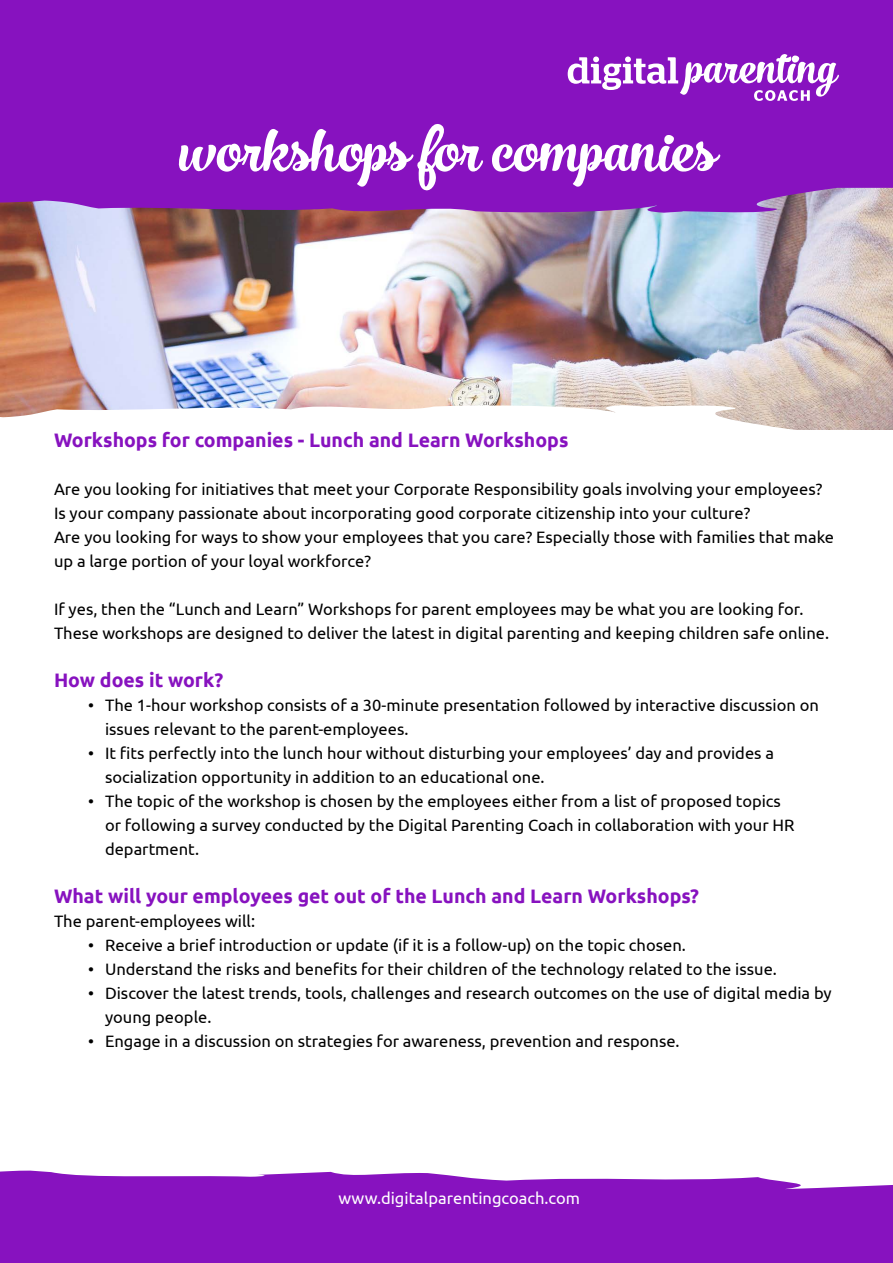
<style>
.page{position:relative;width:893px;height:1263px;background:#fff}
.page>*{position:absolute;margin:0;border:0;box-sizing:border-box;transform-origin:0 0}
.t1{font:57px "No.Seven";color:#fff}
.t2{font:700 19.5px "Ubuntu";color:#8712bf}
.t3{font:16.5px/24px "Ubuntu";color:#000}
.t4{font:16.5px "Ubuntu";color:#fff}
</style>
<div class="page">
<img style="left:0;top:217px;width:893px;height:184px">
<svg style="left:0;top:401px;width:893px;height:29px"></svg>
<div style="left:0;top:0;width:893px;height:217px;background:#8712bf"></div>
<svg style="left:0;top:1170px;width:893px;height:93px;background:#9025c4"></svg>
<svg style="left:568px;top:52px;width:271px;height:49px"></svg>
<h1 class="t1" style="left:178px;top:118px;width:539px">workshops for companies</h1>
<p class="t2" style="left:54px;top:428px;width:516px">Workshops for companies - Lunch and Learn Workshops</p>
<p class="t3" style="left:54px;top:477px;width:782px">Are you looking for initiatives that meet your Corporate Responsibility goals involving your employees?<br>Is your company passionate about incorporating good corporate citizenship into your culture?<br>Are you looking for ways to show your employees that you care? Especially those with families that make up a large portion of your loyal workforce?</p>
<p class="t3" style="left:54px;top:597px;width:777px">If yes, then the “Lunch and Learn” Workshops for parent employees may be what you are looking for.<br>These workshops are designed to deliver the latest in digital parenting and keeping children safe online.</p>
<p class="t2" style="left:54px;top:668px;width:171px">How does it work?</p>
<p class="t3" style="left:105px;top:693px;width:715px;text-indent:-17px">• The 1-hour workshop consists of a 30-minute presentation followed by interactive discussion on issues relevant to the parent-employees.</p>
<p class="t3" style="left:105px;top:741px;width:670px;text-indent:-17px">• It fits perfectly into the lunch hour without disturbing your employees’ day and provides a socialization opportunity in addition to an educational one.</p>
<p class="t3" style="left:105px;top:789px;width:691px;text-indent:-17px">• The topic of the workshop is chosen by the employees either from a list of proposed topics or following a survey conducted by the Digital Parenting Coach in collaboration with your HR department.</p>
<p class="t2" style="left:54px;top:884px;width:647px">What will your employees get out of the Lunch and Learn Workshops?</p>
<p class="t3" style="left:54px;top:909px;width:203px">The parent-employees will:</p>
<p class="t3" style="left:88px;top:933px;width:599px">• Receive a brief introduction or update (if it is a follow-up) on the topic chosen.</p>
<p class="t3" style="left:88px;top:957px;width:690px">• Understand the risks and benefits for their children of the technology related to the issue.</p>
<p class="t3" style="left:105px;top:981px;width:728px;text-indent:-17px">• Discover the latest trends, tools, challenges and research outcomes on the use of digital media by young people.</p>
<p class="t3" style="left:88px;top:1029px;width:593px">• Engage in a discussion on strategies for awareness, prevention and response.</p>
<p class="t4" style="left:338px;top:1188px;width:243px">www.digitalparentingcoach.com</p>
</div>
